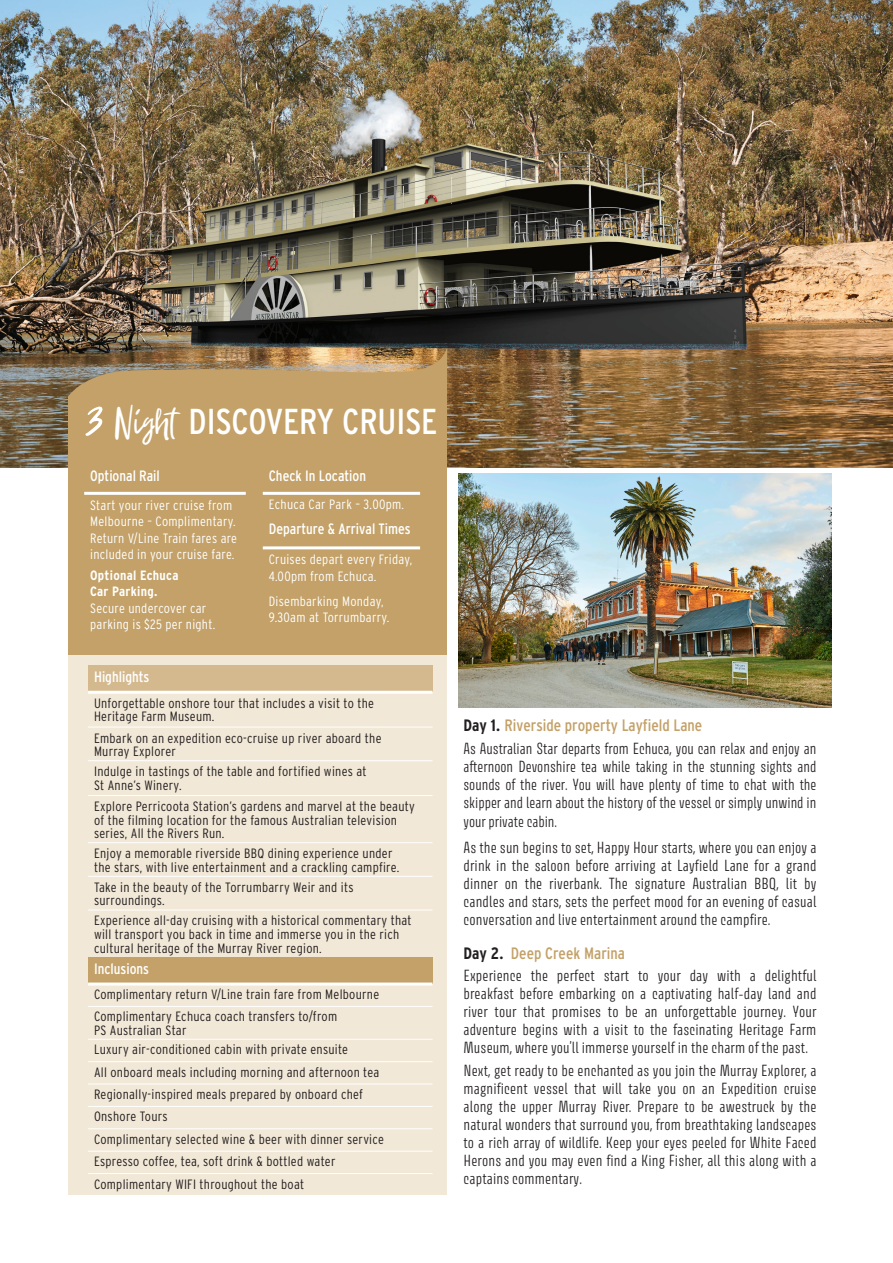
<style>
.page{position:relative;width:893px;height:1263px;background:#fff}
.page>*{position:absolute;margin:0;border:0;box-sizing:border-box;transform-origin:0 0}
.t1{font:36px "Interstate Condensed";color:#fff}
.t2{font:16.5px "Interstate Condensed";color:#c3a168}
.t3{font:15px "Interstate Condensed";color:#fff}
.t4{font:300 14.4px/18px "Avory I Latn";letter-spacing:.01em;color:#231f20;text-align:justify}
.t5{font:300 13.5px/13.5px "Interstate Condensed";letter-spacing:.02em;color:#231f20}
.t6{font:300 13.5px/16.5px "Interstate Condensed";letter-spacing:.02em;color:#fff}
.t7{font:700 13.5px/16.5px "Interstate Condensed";letter-spacing:.02em;color:#fff}
.s1{font-family:"Aescudos";font-size:54px}
.s2{font-family:"Aescudos";font-size:36.45px}
.s3{font-weight:700;color:#231f20}
</style>
<div class="page">
<img style="left:0;top:0;width:893px;height:468px">
<img style="left:68px;top:347px;width:378px;height:52px">
<img style="left:459px;top:473px;width:373px;height:234px">
<div style="left:68px;top:424px;width:378px;height:771px;background:#f2e8d7"></div>
<div style="left:68px;top:399px;width:378px;height:256px;background:#c3a168"></div>
<div style="left:88px;top:665px;width:344px;height:27px;background:#d5b98e"></div>
<div style="left:88px;top:957px;width:344px;height:27px;background:#c3a168"></div>
<hr style="left:88px;top:982px;width:344px;height:3px;background:#fff">
<hr style="left:88px;top:691px;width:344px;height:3px;background:#fff">
<hr style="left:88px;top:727px;width:344px;height:1px;background:#fff">
<hr style="left:88px;top:760px;width:344px;height:1px;background:#fff">
<hr style="left:88px;top:795px;width:344px;height:1px;background:#fff">
<hr style="left:88px;top:842px;width:344px;height:1px;background:#fff">
<hr style="left:88px;top:876px;width:344px;height:1px;background:#fff">
<hr style="left:88px;top:910px;width:344px;height:1px;background:#fff">
<hr style="left:88px;top:1006px;width:344px;height:1px;background:#fff">
<hr style="left:88px;top:1039px;width:344px;height:1px;background:#fff">
<hr style="left:88px;top:1061px;width:344px;height:1px;background:#fff">
<hr style="left:88px;top:1084px;width:344px;height:1px;background:#fff">
<hr style="left:88px;top:1106px;width:344px;height:1px;background:#fff">
<hr style="left:88px;top:1128px;width:344px;height:1px;background:#fff">
<hr style="left:88px;top:1151px;width:344px;height:1px;background:#fff">
<hr style="left:88px;top:1173px;width:344px;height:1px;background:#fff">
<hr style="left:84px;top:492px;width:162px;height:3px;background:#fff">
<hr style="left:263px;top:492px;width:157px;height:3px;background:#fff">
<hr style="left:263px;top:546px;width:157px;height:3px;background:#fff">
<h1 class="t1" style="left:86px;top:401px;width:353px"><span class="s1">3</span> <span class="s2">Night</span> DISCOVERY CRUISE</h1>
<p class="t3" style="left:90px;top:467px;width:71px">Optional Rail</p>
<p class="t6" style="left:90px;top:496px;width:148px">Start your river cruise from<br>Melbourne – Complimentary.<br>Return V/Line Train fares are included in your cruise fare.</p>
<p class="t7" style="left:90px;top:567px;width:90px">Optional Echuca<br>Car Parking.</p>
<p class="t6" style="left:90px;top:600px;width:126px">Secure undercover car parking is $25 per night.</p>
<p class="t3" style="left:269px;top:467px;width:99px">Check In Location</p>
<p class="t6" style="left:269px;top:495px;width:137px">Echuca Car Park – 3.00pm.</p>
<p class="t3" style="left:269px;top:520px;width:144px">Departure &amp; Arrival Times</p>
<p class="t6" style="left:269px;top:551px;width:145px">Cruises depart every Friday,<br>4.00pm from Echuca.</p>
<p class="t6" style="left:269px;top:593px;width:122px">Disembarking Monday,<br>9.30am at Torrumbarry.</p>
<p class="t3" style="left:94px;top:669px;width:57px">Highlights</p>
<p class="t5" style="left:94px;top:696px;width:281px">Unforgettable onshore tour that includes a visit to the<br>Heritage Farm Museum.</p>
<p class="t5" style="left:94px;top:731px;width:289px">Embark on an expedition eco-cruise up river aboard the<br>Murray Explorer</p>
<p class="t5" style="left:94px;top:764px;width:274px">Indulge in tastings of the table and fortified wines at<br>St Anne’s Winery.</p>
<p class="t5" style="left:94px;top:799px;width:322px">Explore Perricoota Station’s gardens and marvel at the beauty of the filming location for the famous Australian television series, All the Rivers Run.</p>
<p class="t5" style="left:94px;top:846px;width:307px">Enjoy a memorable riverside BBQ dining experience under the stars, with live entertainment and a crackling campfire.</p>
<p class="t5" style="left:94px;top:880px;width:261px">Take in the beauty of the Torrumbarry Weir and its surroundings.</p>
<p class="t5" style="left:94px;top:914px;width:319px">Experience all-day cruising with a historical commentary that will transport you back in time and immerse you in the rich cultural heritage of the Murray River region.</p>
<p class="t3" style="left:94px;top:960px;width:57px">Inclusions</p>
<p class="t5" style="left:94px;top:983px;width:287px;line-height:22.4px">Complimentary return V/Line train fare from Melbourne<br>Complimentary Echuca coach transfers to/from</p>
<p class="t5" style="left:94px;top:1020px;width:256px;line-height:19.4px">PS Australian Star<br>Luxury air-conditioned cabin with private ensuite</p>
<p class="t5" style="left:94px;top:1061px;width:291px;line-height:22.4px">All onboard meals including morning and afternoon tea Regionally-inspired meals prepared by onboard chef Onshore Tours<br>Complimentary selected wine &amp; beer with dinner service Espresso coffee, tea, soft drink &amp; bottled water Complimentary WIFI throughout the boat</p>
<p class="t2" style="left:463px;top:716px;width:240px"><span class="s3">Day 1.</span> Riverside property Layfield Lane</p>
<p class="t4" style="left:463px;top:739px;width:354px">As Australian Star departs from Echuca, you can relax and enjoy an afternoon Devonshire tea while taking in the stunning sights and sounds of the river. You will have plenty of time to chat with the skipper and learn about the history of the vessel or simply unwind in your private cabin.</p>
<p class="t4" style="left:463px;top:839px;width:354px">As the sun begins to set, Happy Hour starts, where you can enjoy a drink in the saloon before arriving at Layfield Lane for a grand dinner on the riverbank. The signature Australian BBQ, lit by candles and stars, sets the perfect mood for an evening of casual conversation and live entertainment around the campfire.</p>
<p class="t2" style="left:463px;top:944px;width:163px"><span class="s3">Day 2.</span> Deep Creek Marina</p>
<p class="t4" style="left:463px;top:967px;width:354px">Experience the perfect start to your day with a delightful breakfast before embarking on a captivating half-day land and river tour that promises to be an unforgettable journey. Your adventure begins with a visit to the fascinating Heritage Farm Museum, where you’ll immerse yourself in the charm of the past.</p>
<p class="t4" style="left:463px;top:1061px;width:355px">Next, get ready to be enchanted as you join the Murray Explorer, a magnificent vessel that will take you on an Expedition cruise along the upper Murray River. Prepare to be awestruck by the natural wonders that surround you, from breathtaking landscapes to a rich array of wildlife. Keep your eyes peeled for White Faced Herons and you may even find a King Fisher, all this along with a captains commentary.</p>
</div>
